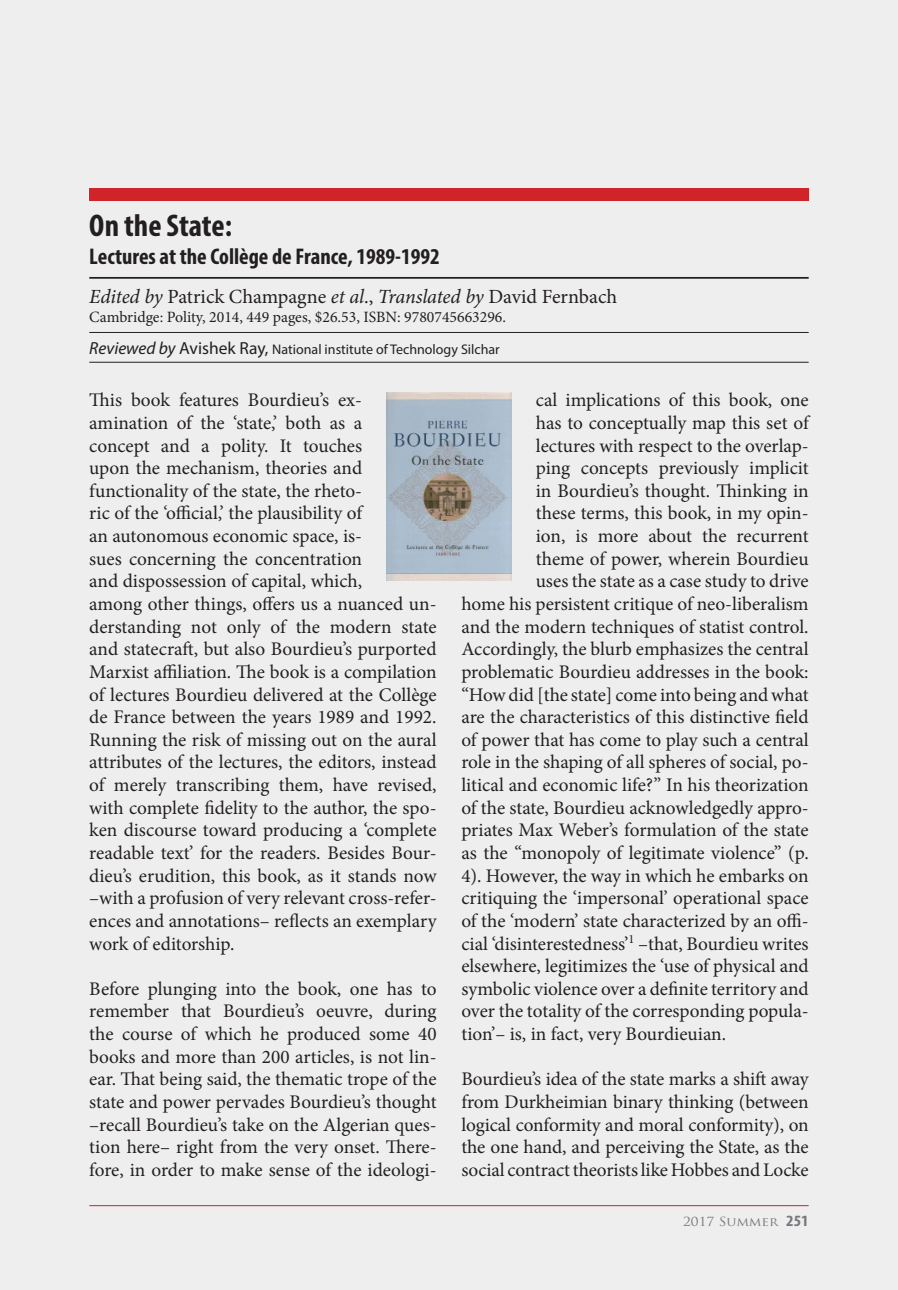
<style>
.page{position:relative;width:898px;height:1290px;background:#eeeeef}
.page>*{position:absolute;margin:0;border:0;box-sizing:border-box;transform-origin:0 0}
.t1{font:700 condensed 31.5px "Myriad Pro";color:#231f20}
.t2{font:700 condensed 22.75px "Myriad Pro";color:#231f20}
.t3{font:20.12px "Minion Pro";color:#231f20}
.t4{font:19.25px/22.6px "Minion Pro";color:#231f20;text-align:justify}
.t5{font:15.75px "Minion Pro";color:#231f20}
.t6{font:14px "Myriad Pro";color:#231f20}
.t7{font:12.25px "Trajan Pro";color:#76787b;scale:1.11 1}
.s1{font-style:italic}
.s2{font-style:italic;font-size:17.5px}
.s3{font-size:17.5px}
.s4{font-family:"Myriad Pro";font-weight:700;font-stretch:condensed;font-size:15.75px}
</style>
<div class="page">
<hr style="left:89px;top:1205px;width:720px;height:1px;background:#d1232a">
<hr style="left:89px;top:332px;width:720px;height:1px;background:#231f20">
<hr style="left:89px;top:362px;width:720px;height:1px;background:#231f20">
<hr style="left:89px;top:277px;width:720px;height:2px;background:#231f20">
<div style="left:89px;top:189px;width:720px;height:12px;background:#d1232a"></div>
<img style="left:387px;top:392px;width:124px;height:189px">
<p class="t1" style="left:89px;top:206px;width:144px">On the State:</p>
<p class="t2" style="left:89px;top:242px;width:352px">Lectures at the Collège de France, 1989-1992</p>
<p class="t3" style="left:89px;top:283px;width:529px"><span class="s1">Edited by</span> Patrick Champagne <span class="s1">et al</span>., <span class="s1">Translated by</span> David Fernbach</p>
<p class="t5" style="left:89px;top:306px;width:418px">Cambridge: Polity, 2014, 449 pages, $26.53, ISBN: 9780745663296.</p>
<p class="t6" style="left:89px;top:341px;width:412px"><span class="s2">Reviewed by</span> <span class="s3">Avishek Ray,</span> National institute of Technology Silchar</p>
<p class="t4" style="left:89px;top:389px;width:349px;text-align:left">This book features Bourdieu’s ex&shy;amination of the ‘state,’ both as a<br>concept and a polity. It touches<br>upon the mechanism, theories and functionality of the state, the rheto-<br>ric of the ‘official,’ the plausibility of<br>an autonomous economic space, is-<br>sues concerning the concentration<br>and dispossession of capital, which,<br>among other things, offers us a nuanced un&shy;derstanding not only of the modern state and statecraft, but also Bourdieu’s purported Marxist affiliation. The book is a compilation of lectures Bourdieu delivered at the Collège de France between the years 1989 and 1992.<br>Running the risk of missing out on the aural attributes of the lectures, the editors, instead of merely transcribing them, have revised, with complete fidelity to the author, the spo&shy;ken discourse toward producing a ‘complete readable text’ for the readers. Besides Bour&shy;dieu’s erudition, this book, as it stands now –with a profusion of very relevant cross-refer&shy;ences and annotations– reflects an exemplary work of editorship.</p>
<p class="t4" style="left:89px;top:977px;width:349px">Before plunging into the book, one has to remember that Bourdieu’s oeuvre, during the course of which he produced some 40 books and more than 200 articles, is not lin&shy;ear. That being said, the thematic trope of the state and power pervades Bourdieu’s thought –recall Bourdieu’s take on the Algerian ques&shy;tion here– right from the very onset. There&shy;fore, in order to make sense of the ideologi-</p>
<p class="t4" style="left:536px;top:389px;width:274px">cal implications of this book, one</p>
<p class="t4" style="left:536px;top:411px;width:274px">has to conceptually map this set of</p>
<p class="t4" style="left:536px;top:434px;width:274px">lectures with respect to the overlap-</p>
<p class="t4" style="left:536px;top:457px;width:274px">ping concepts previously implicit</p>
<p class="t4" style="left:536px;top:479px;width:274px">in Bourdieu’s thought. Thinking in</p>
<p class="t4" style="left:536px;top:502px;width:274px">these terms, this book, in my opin-</p>
<p class="t4" style="left:536px;top:525px;width:274px">ion, is more about the recurrent</p>
<p class="t4" style="left:536px;top:547px;width:274px">theme of power, wherein Bourdieu</p>
<p class="t4" style="left:536px;top:570px;width:274px">uses the state as a case study to drive</p>
<p class="t4" style="left:461px;top:593px;width:349px">home his persistent critique of neo-liberalism</p>
<p class="t4" style="left:461px;top:615px;width:349px">and the modern techniques of statist control.</p>
<p class="t4" style="left:461px;top:638px;width:349px">Accordingly, the blurb emphasizes the central</p>
<p class="t4" style="left:461px;top:660px;width:349px">problematic Bourdieu addresses in the book:</p>
<p class="t4" style="left:461px;top:683px;width:349px">“How did [the state] come into being and what</p>
<p class="t4" style="left:461px;top:706px;width:349px">are the characteristics of this distinctive field</p>
<p class="t4" style="left:461px;top:728px;width:349px">of power that has come to play such a central</p>
<p class="t4" style="left:461px;top:751px;width:349px">role in the shaping of all spheres of social, po-</p>
<p class="t4" style="left:461px;top:774px;width:349px">litical and economic life?” In his theorization</p>
<p class="t4" style="left:461px;top:796px;width:349px">of the state, Bourdieu acknowledgedly appro-</p>
<p class="t4" style="left:461px;top:819px;width:349px">priates Max Weber’s formulation of the state</p>
<p class="t4" style="left:461px;top:841px;width:349px">as the “monopoly of legitimate violence” (p.</p>
<p class="t4" style="left:461px;top:864px;width:349px">4). However, the way in which he embarks on</p>
<p class="t4" style="left:461px;top:887px;width:349px">critiquing the ‘impersonal’ operational space</p>
<p class="t4" style="left:461px;top:909px;width:349px">of the ‘modern’ state characterized by an offi-</p>
<p class="t4" style="left:461px;top:932px;width:349px">cial ‘disinterestedness’<sup>1</sup> –that, Bourdieu writes</p>
<p class="t4" style="left:461px;top:955px;width:349px">elsewhere, legitimizes the ‘use of physical and</p>
<p class="t4" style="left:461px;top:977px;width:349px">symbolic violence over a definite territory and</p>
<p class="t4" style="left:461px;top:1000px;width:349px">over the totality of the corresponding popula-</p>
<p class="t4" style="left:461px;top:1023px;width:266px">tion’– is, in fact, very Bourdieuian.</p>
<p class="t4" style="left:461px;top:1068px;width:349px">Bourdieu’s idea of the state marks a shift away from Durkheimian binary thinking (between logical conformity and moral conformity), on the one hand, and perceiving the State, as the social contract theorists like Hobbes and Locke</p>
<p class="t7" style="left:683px;top:1213px;width:115px">2017 SUMMER <span class="s4">251</span></p>
</div>
